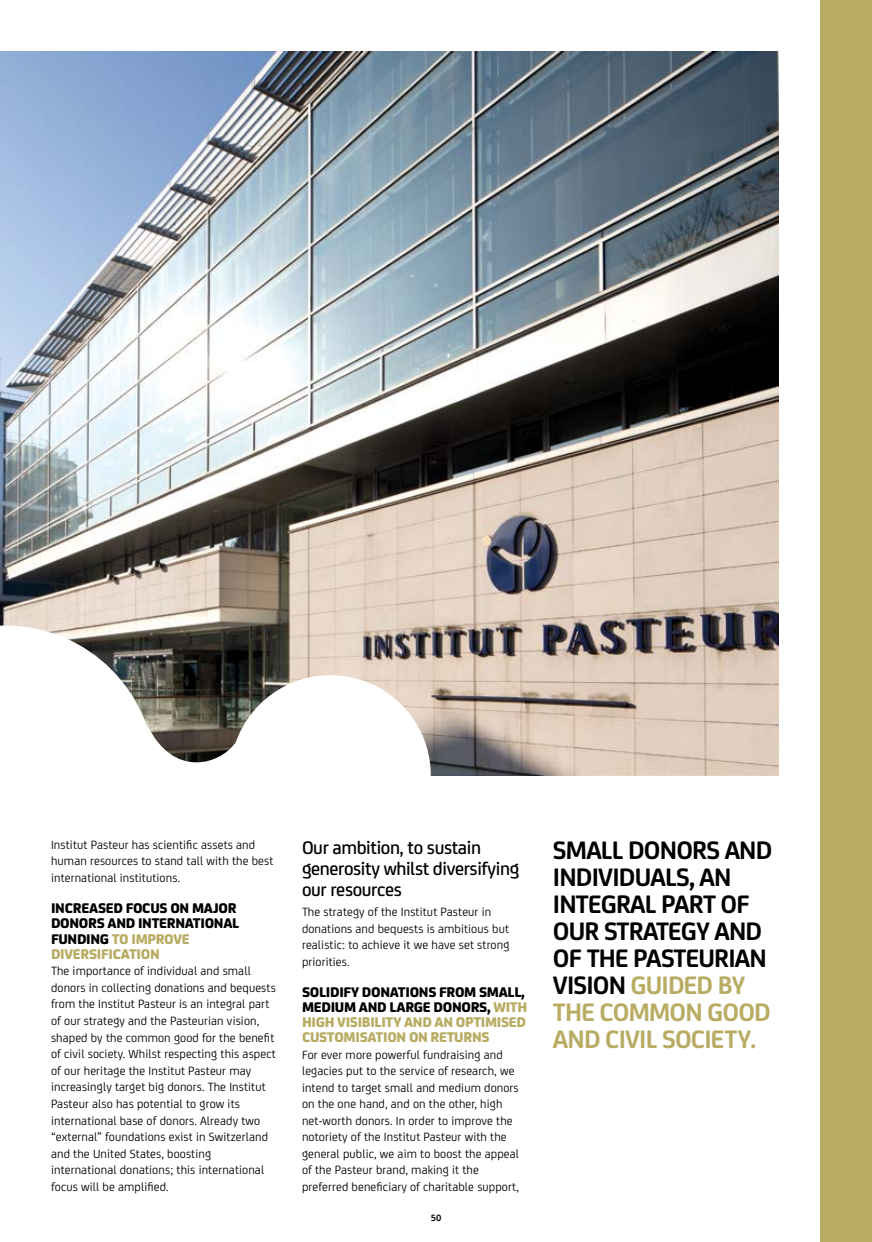
<style>
.page{position:relative;width:872px;height:1242px;background:#fff}
.page>*{position:absolute;margin:0;border:0;box-sizing:border-box;transform-origin:0 0}
.t1{font:700 27px/27px "FS Joey";letter-spacing:-.03em;color:#000}
.t2{font:500 19.5px/21px "FS Joey";letter-spacing:-.02em;color:#000}
.t3{font:800 15px/15px "FS Joey";letter-spacing:-.02em;color:#b8ac63}
.t4{font:800 15px/15.1px "FS Joey";letter-spacing:-.02em;color:#000}
.t5{font:12.75px/16.6px "FS Joey";letter-spacing:.01em;color:#000}
.t6{font:700 9.75px "FS Joey";color:#000}
.s1{color:#b8ac63}
.s2{color:#000}
</style>
<div class="page">
<div style="left:821px;top:0;width:51px;height:1242px;background:#b8ac63"></div>
<img style="left:0;top:51px;width:778px;height:724px">
<svg style="left:0;top:625px;width:155px;height:150px"></svg>
<div style="left:230px;top:675px;width:201px;height:200px;background:#fff;border-radius:50%"></div>
<svg style="left:147px;top:724px;width:89px;height:51px"></svg>
<p class="t5" style="left:51px;top:835px;width:224px">Institut Pasteur has scientific assets and human resources to stand tall with the best international institutions.</p>
<p class="t4" style="left:51px;top:899px;width:190px">INCREASED FOCUS ON MAJOR<br>DONORS AND INTERNATIONAL<br>FUNDING <span class="s1">TO IMPROVE<br>DIVERSIFICATION</span></p>
<p class="t5" style="left:51px;top:962px;width:226px">The importance of individual and small donors in collecting donations and bequests from the Institut Pasteur is an integral part of our strategy and the Pasteurian vision, shaped by the common good for the benefit of civil society. Whilst respecting this aspect of our heritage the Institut Pasteur may increasingly target big donors. The Institut Pasteur also has potential to grow its international base of donors. Already two “external” foundations exist in Switzerland and the United States, boosting international donations; this international focus will be amplified.</p>
<h2 class="t2" style="left:302px;top:835px;width:219px">Our ambition, to sustain generosity whilst diversifying our resources</h2>
<p class="t5" style="left:302px;top:903px;width:209px">The strategy of the Institut Pasteur in donations and bequests is ambitious but realistic: to achieve it we have set strong priorities.</p>
<p class="t3" style="left:302px;top:983px;width:227px"><span class="s2">SOLIDIFY DONATIONS FROM SMALL,<br>MEDIUM AND LARGE DONORS,</span> WITH<br>HIGH VISIBILITY AND AN OPTIMISED<br>CUSTOMISATION ON RETURNS</p>
<p class="t5" style="left:302px;top:1045px;width:218px">For ever more powerful fundraising and legacies put to the service of research, we intend to target small and medium donors on the one hand, and on the other, high net-worth donors. In order to improve the notoriety of the Institut Pasteur with the general public, we aim to boost the appeal of the Pasteur brand, making it the preferred beneficiary of charitable support,</p>
<p class="t6" style="left:431px;top:1210px;width:12px">50</p>
<h1 class="t1" style="left:553px;top:835px;width:221px">SMALL DONORS AND<br>INDIVIDUALS, AN<br>INTEGRAL PART OF<br>OUR STRATEGY AND<br>OF THE PASTEURIAN<br>VISION <span class="s1">GUIDED BY<br>THE COMMON GOOD<br>AND CIVIL SOCIETY.</span></h1>
</div>
